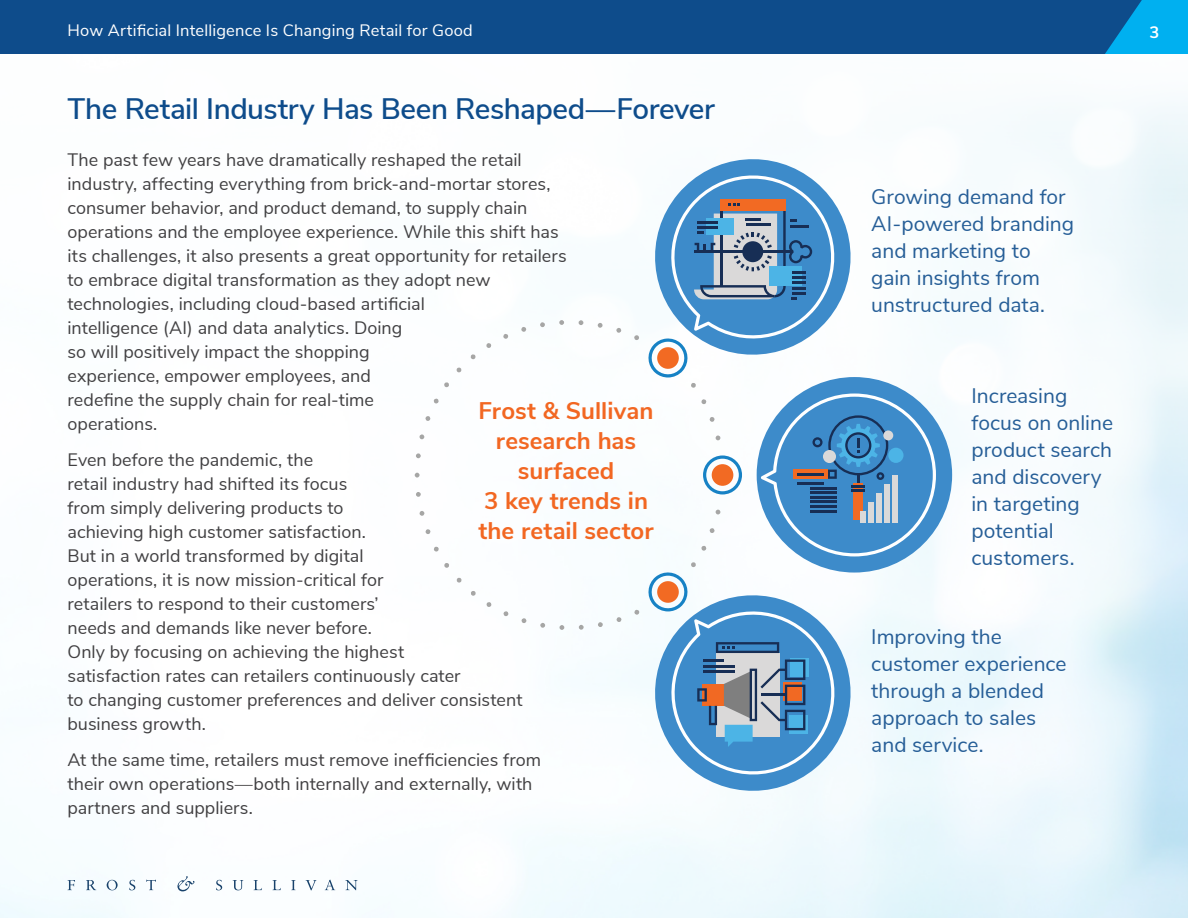
<style>
.page{position:relative;width:1188px;height:918px;background:#fff}
.page>*{position:absolute;margin:0;border:0;box-sizing:border-box;transform-origin:0 0}
.BR__1st_Lvl_Header{font:600 29.55px "Nunito Sans";letter-spacing:-.015em;color:#0e4c8b}
.BR__2nd_Lvl_Header{font:700 24px/30px "Nunito Sans";color:#f26722;text-align:center}
.BR__Body_Text{font:21px/27px "Nunito Sans";color:#265e97}
.BR__Body_Text-2{font:18px/24px "Nunito Sans";color:#414042}
.t1{font:16.5px "Nunito Sans";letter-spacing:.01em;color:#fff}
.t2{font:700 16.5px "Nunito Sans";color:#fff}
</style>
<div class="page">
<div style="left:0;top:0;width:1105px;height:54px;background:#0e4c8b"></div>
<svg style="left:1105px;top:0;width:83px;height:54px;background:#0399d9"></svg>
<svg style="left:68px;top:880px;width:7px;height:10px"></svg>
<svg style="left:86px;top:880px;width:10px;height:10px"></svg>
<svg style="left:107px;top:880px;width:11px;height:10px"></svg>
<svg style="left:129px;top:880px;width:6px;height:10px"></svg>
<svg style="left:146px;top:880px;width:10px;height:10px"></svg>
<svg style="left:216px;top:880px;width:6px;height:10px"></svg>
<svg style="left:233px;top:880px;width:10px;height:10px"></svg>
<svg style="left:254px;top:880px;width:8px;height:10px"></svg>
<svg style="left:273px;top:880px;width:8px;height:10px"></svg>
<svg style="left:291px;top:880px;width:5px;height:10px"></svg>
<svg style="left:306px;top:880px;width:10px;height:10px"></svg>
<svg style="left:325px;top:880px;width:10px;height:10px"></svg>
<svg style="left:345px;top:880px;width:13px;height:10px"></svg>
<svg style="left:177px;top:876px;width:17px;height:15px"></svg>
<svg style="left:503px;top:334px;width:6px;height:5px"></svg>
<svg style="left:456px;top:577px;width:6px;height:6px"></svg>
<svg style="left:444px;top:382px;width:5px;height:5px"></svg>
<svg style="left:444px;top:563px;width:5px;height:5px"></svg>
<svg style="left:486px;top:343px;width:6px;height:5px"></svg>
<svg style="left:470px;top:354px;width:6px;height:5px"></svg>
<svg style="left:486px;top:602px;width:6px;height:5px"></svg>
<svg style="left:471px;top:591px;width:5px;height:5px"></svg>
<svg style="left:456px;top:367px;width:6px;height:5px"></svg>
<svg style="left:416px;top:453px;width:5px;height:5px"></svg>
<svg style="left:434px;top:546px;width:5px;height:6px"></svg>
<svg style="left:419px;top:434px;width:6px;height:5px"></svg>
<svg style="left:416px;top:492px;width:5px;height:5px"></svg>
<svg style="left:415px;top:473px;width:5px;height:5px"></svg>
<svg style="left:419px;top:511px;width:6px;height:5px"></svg>
<svg style="left:433px;top:398px;width:6px;height:5px"></svg>
<svg style="left:425px;top:529px;width:6px;height:5px"></svg>
<svg style="left:425px;top:416px;width:6px;height:5px"></svg>
<svg style="left:598px;top:323px;width:5px;height:5px"></svg>
<svg style="left:598px;top:622px;width:5px;height:5px"></svg>
<svg style="left:579px;top:625px;width:5px;height:5px"></svg>
<svg style="left:616px;top:328px;width:6px;height:5px"></svg>
<svg style="left:503px;top:611px;width:6px;height:5px"></svg>
<svg style="left:634px;top:609px;width:6px;height:6px"></svg>
<svg style="left:579px;top:320px;width:5px;height:5px"></svg>
<svg style="left:634px;top:335px;width:5px;height:5px"></svg>
<svg style="left:616px;top:617px;width:6px;height:5px"></svg>
<svg style="left:521px;top:618px;width:6px;height:5px"></svg>
<svg style="left:521px;top:327px;width:5px;height:5px"></svg>
<svg style="left:540px;top:322px;width:5px;height:5px"></svg>
<svg style="left:559px;top:625px;width:5px;height:5px"></svg>
<svg style="left:540px;top:623px;width:5px;height:5px"></svg>
<svg style="left:559px;top:320px;width:5px;height:5px"></svg>
<svg style="left:643px;top:147px;width:219px;height:214px"></svg>
<div style="left:643px;top:583px;width:219px;height:220px;background:#f6fcfe"></div>
<svg style="left:646px;top:165px;width:302px;height:622px"></svg>
<p class="t1" style="left:68px;top:18px;width:407px">How Artificial Intelligence Is Changing Retail for Good</p>
<p class="t2" style="left:1150px;top:20px;width:11px">3</p>
<h1 class="BR__1st_Lvl_Header" style="left:68px;top:88px;width:649px">The Retail Industry Has Been Reshaped—Forever</h1>
<p class="BR__Body_Text-2" style="left:68px;top:146px;width:501px">The past few years have dramatically reshaped the retail industry, affecting everything from brick-and-mortar stores, consumer behavior, and product demand, to supply chain operations and the employee experience. While this shift has its challenges, it also presents a great opportunity for retailers to embrace digital transformation as they adopt new technologies, including cloud-based artificial<br>intelligence (AI) and data analytics. Doing<br>so will positively impact the shopping<br>experience, empower employees, and<br>redefine the supply chain for real-time<br>operations.</p>
<p class="BR__Body_Text-2" style="left:68px;top:446px;width:457px">Even before the pandemic, the<br>retail industry had shifted its focus<br>from simply delivering products to<br>achieving high customer satisfaction.<br>But in a world transformed by digital<br>operations, it is now mission-critical for<br>retailers to respond to their customers’<br>needs and demands like never before.<br>Only by focusing on achieving the highest<br>satisfaction rates can retailers continuously cater<br>to changing customer preferences and deliver consistent business growth.</p>
<p class="BR__Body_Text-2" style="left:68px;top:746px;width:475px">At the same time, retailers must remove inefficiencies from their own operations—both internally and externally, with partners and suppliers.</p>
<h2 class="BR__2nd_Lvl_Header" style="left:479px;top:394px;width:177px">Frost &amp; Sullivan research has surfaced<br>3 key trends in the retail sector</h2>
<p class="BR__Body_Text" style="left:871px;top:182px;width:204px">Growing demand for<br>AI-powered branding and marketing to gain insights from unstructured data.</p>
<p class="BR__Body_Text" style="left:972px;top:381px;width:143px">Increasing focus on online product search and discovery in targeting potential customers.</p>
<p class="BR__Body_Text" style="left:871px;top:622px;width:197px">Improving the customer experience through a blended approach to sales and service.</p>
</div>
